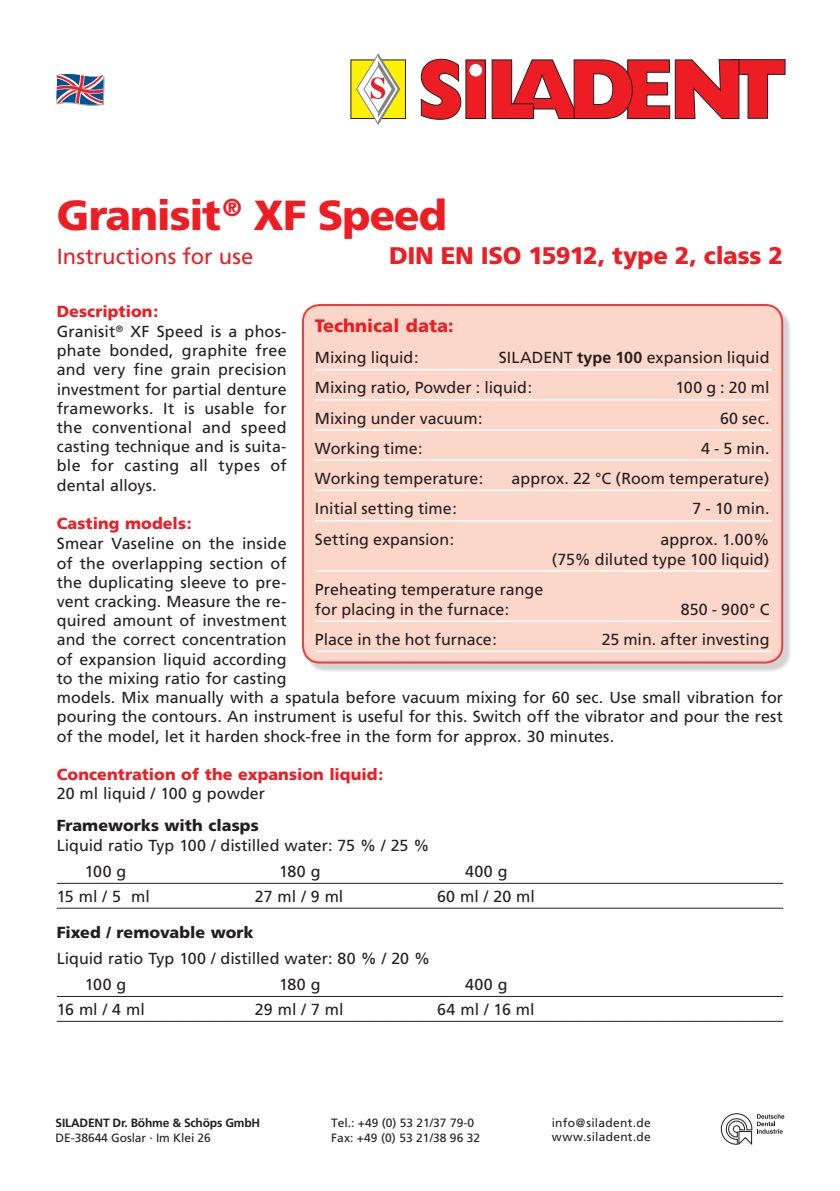
<style>
.page{position:relative;width:840px;height:1191px;background:#fff}
.page>*{position:absolute;margin:0;border:0;box-sizing:border-box;transform-origin:0 0}
.t1{font:900 42px "Frutiger";letter-spacing:-.025em;color:#ee1d23}
.t2{font:900 24px "Frutiger";letter-spacing:-.01em;color:#ee1d23}
.t3{font:22px "Frutiger";color:#ee1d23}
.t4{font:900 18px "Frutiger";color:#ee1d23}
.t5{font:16px/19.2px "Frutiger";letter-spacing:.005em;color:#231f20}
.t6{font:900 16px "Frutiger";letter-spacing:.005em;color:#ee1d23}
.t7{font:900 16px "Frutiger";letter-spacing:.005em;color:#231f20}
.t8{font:12px/14.4px "Frutiger";letter-spacing:.005em;color:#231f20}
.t9{font:700 12px "Frutiger";letter-spacing:-.015em;color:#231f20}
.s1{font-weight:900;color:#ee1d23}
.s2{font-weight:700}
</style>
<div class="page">
<svg style="left:720px;top:1113px;width:63px;height:32px"></svg>
<svg style="left:420px;top:59px;width:41px;height:61px"></svg>
<div style="left:465px;top:60px;width:20px;height:58px;background:#ee1d23"></div>
<svg style="left:491px;top:59px;width:294px;height:60px"></svg>
<div style="left:469px;top:64px;width:13px;height:13px;background:#fff;border-radius:50%"></div>
<div style="left:351px;top:60px;width:54px;height:58px;background:#fff101"></div>
<svg style="left:355px;top:53px;width:45px;height:72px"></svg>
<svg style="left:56px;top:74px;width:49px;height:32px;background:#93829c"></svg>
<div style="left:305px;top:307px;width:486px;height:364px;background:#231f20;opacity:.2"></div>
<div style="left:303px;top:305px;width:478px;height:357px;background:#fcd6c9;border-radius:17px"></div>
<div style="left:302px;top:304px;width:480px;height:359px;border:2px solid #ee3d3c;border-radius:17px"></div>
<hr style="left:57px;top:882px;width:725px;height:1px;background:#231f20">
<hr style="left:57px;top:907px;width:725px;height:1px;background:#231f20">
<hr style="left:57px;top:996px;width:725px;height:1px;background:#231f20">
<hr style="left:57px;top:1020px;width:725px;height:1px;background:#231f20">
<hr style="left:315px;top:369px;width:456px;height:1px;background:#fff">
<hr style="left:315px;top:399px;width:456px;height:1px;background:#fff">
<hr style="left:315px;top:429px;width:456px;height:2px;background:#fff">
<hr style="left:315px;top:459px;width:456px;height:2px;background:#fff">
<hr style="left:315px;top:490px;width:456px;height:1px;background:#fff">
<hr style="left:315px;top:520px;width:456px;height:1px;background:#fff">
<hr style="left:315px;top:570px;width:456px;height:1px;background:#fff">
<hr style="left:315px;top:620px;width:456px;height:2px;background:#fff">
<hr style="left:315px;top:650px;width:456px;height:2px;background:#fff">
<h1 class="t1" style="left:57px;top:190px;width:391px">Granisit<sup>®</sup> xf Speed</h1>
<h3 class="t3" style="left:57px;top:243px;width:198px">Instructions for use</h3>
<h2 class="t2" style="left:389px;top:241px;width:395px">DIN EN ISO 15912, type 2, class 2</h2>
<p class="t5" style="left:57px;top:301px;width:231px"><span class="s1">Description:<br></span>Granisit<sup>®</sup> XF Speed is a phos&shy;phate bonded, graphite free and very fine grain precision investment for partial denture frameworks. It is usable for the conventional and speed casting technique and is suita&shy;ble for casting all types of dental alloys.</p>
<p class="t6" style="left:57px;top:514px;width:136px">Casting models:</p>
<p class="t5" style="left:57px;top:534px;width:727px">Smear Vaseline on the inside<br>of the overlapping section of<br>the duplicating sleeve to pre-<br>vent cracking. Measure the re-<br>quired amount of investment<br>and the correct concentration<br>of expansion liquid according<br>to the mixing ratio for casting<br>models. Mix manually with a spatula before vacuum mixing for 60 sec. Use small vibration for pouring the contours. An instrument is useful for this. Switch off the vibrator and pour the rest of the model, let it harden shock-free in the form for approx. 30 minutes.</p>
<p class="t6" style="left:57px;top:764px;width:328px">Concentration of the expansion liquid:</p>
<p class="t5" style="left:57px;top:784px;width:210px">20 ml liquid / 100 g powder</p>
<p class="t7" style="left:57px;top:815px;width:203px">Frameworks with clasps</p>
<p class="t5" style="left:85px;top:832px;width:346px;line-height:26px;text-indent:-28px">Liquid ratio Typ 100 / distilled water: 75 % / 25 %<br>100 g</p>
<p class="t4" style="left:315px;top:315px;width:140px">Technical data:</p>
<p class="t5" style="left:315px;top:348px;width:105px">Mixing liquid:</p>
<p class="t5" style="left:498px;top:348px;width:19px">Siladent</p>
<p class="t5" style="left:576px;top:348px;width:194px"><span class="s2">type 100</span> expansion liquid</p>
<p class="t5" style="left:315px;top:378px;width:218px">Mixing ratio, Powder : liquid:</p>
<p class="t5" style="left:675px;top:378px;width:95px">100 g : 20 ml</p>
<p class="t5" style="left:315px;top:408px;width:169px">Mixing under vacuum:</p>
<p class="t5" style="left:719px;top:408px;width:51px">60 sec.</p>
<p class="t5" style="left:315px;top:439px;width:109px">Working time:</p>
<p class="t5" style="left:700px;top:439px;width:70px">4 - 5 min.</p>
<p class="t5" style="left:315px;top:469px;width:170px">Working temperature:</p>
<p class="t5" style="left:511px;top:469px;width:259px">approx. 22 °C (Room temperature)</p>
<p class="t5" style="left:315px;top:499px;width:143px">Initial setting time:</p>
<p class="t5" style="left:692px;top:499px;width:78px">7 - 10 min.</p>
<p class="t5" style="left:315px;top:529px;width:141px">Setting expansion:</p>
<p class="t5" style="left:551px;top:529px;width:219px;line-height:20px;text-align:right">approx. 1.00%<br>(75% diluted type 100 liquid)</p>
<p class="t5" style="left:315px;top:579px;width:230px;line-height:20px">Preheating temperature range for placing in the furnace:</p>
<p class="t5" style="left:680px;top:599px;width:90px">850 - 900° C</p>
<p class="t5" style="left:315px;top:630px;width:183px">Place in the hot furnace:</p>
<p class="t5" style="left:601px;top:630px;width:169px">25 min. after investing</p>
<p class="t5" style="left:279px;top:862px;width:43px">180 g</p>
<p class="t5" style="left:465px;top:862px;width:44px">400 g</p>
<p class="t5" style="left:57px;top:887px;width:94px">15 ml / 5 ml</p>
<p class="t5" style="left:255px;top:887px;width:90px">27 ml / 9 ml</p>
<p class="t5" style="left:437px;top:887px;width:99px">60 ml / 20 ml</p>
<p class="t7" style="left:57px;top:923px;width:198px">Fixed / removable work</p>
<p class="t5" style="left:85px;top:945px;width:347px;line-height:26px;text-indent:-28px">Liquid ratio Typ 100 / distilled water: 80 % / 20 %<br>100 g</p>
<p class="t5" style="left:279px;top:975px;width:43px">180 g</p>
<p class="t5" style="left:465px;top:975px;width:44px">400 g</p>
<p class="t5" style="left:57px;top:1000px;width:89px">16 ml / 4 ml</p>
<p class="t5" style="left:255px;top:1000px;width:90px">29 ml / 7 ml</p>
<p class="t5" style="left:437px;top:1000px;width:99px">64 ml / 16 ml</p>
<p class="t9" style="left:56px;top:1116px;width:206px">SILADENT Dr. Böhme &amp; Schöps GmbH</p>
<p class="t8" style="left:56px;top:1130px;width:157px">DE-38644 Goslar . Im Klei 26</p>
<p class="t8" style="left:331px;top:1115px;width:150px">Tel.: +49 (0) 53 21/37 79-0<br>Fax: +49 (0) 53 21/38 96 32</p>
<p class="t8" style="left:551px;top:1115px;width:101px">info@siladent.de www.siladent.de</p>
</div>
